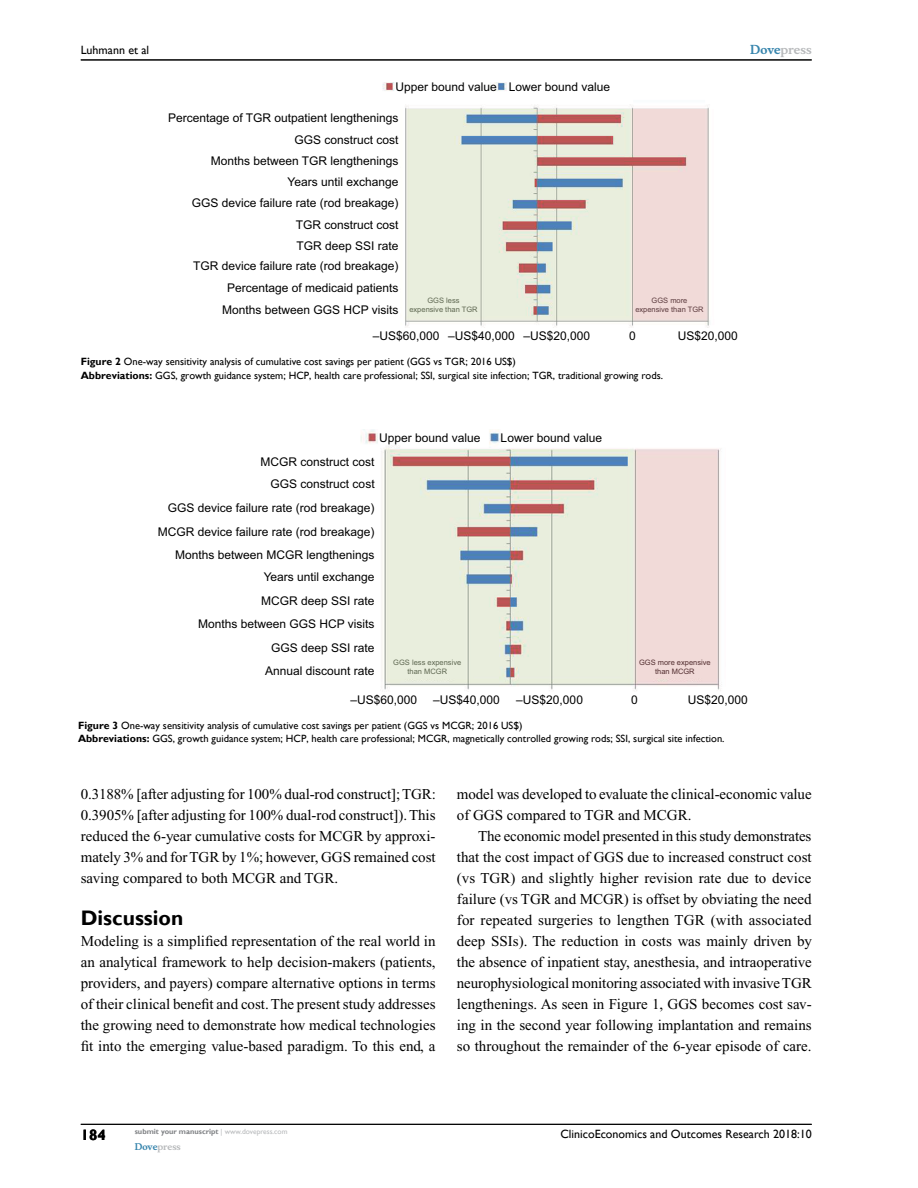
<style>
.page{position:relative;width:918px;height:1188px;background:#fff}
.page>*{position:absolute;margin:0;border:0;box-sizing:border-box;transform-origin:0 0}
.t1{font:700 21px "Gill Sans";color:#000}
.t2{font:15px/21px "Times New Roman";color:#000;text-align:justify}
.t3{font:700 15px "Gill Sans";color:#000}
.t4{font:12px "Arial";color:#000}
.t5{font:12px "Gill Sans";color:#000}
.t6{font:700 12px "Musee";color:#b8babc}
.t7{font:10.5px/13.5px "Gill Sans";color:#000}
.t8{font:700 9px "Musee";color:#b8babc}
.t9{font:7.5px/9px "Arial";color:#5f6852;text-align:center}
.t10{font:700 7.5px "Gill Sans";color:#808285}
.t11{font:7.5px/9px "Arial";color:#532f31;text-align:center}
.t12{font:7.5px/9px "Arial";color:#5d3c3f;text-align:center}
.s1{color:#3785ad}
.s2{font-weight:700}
.s3{font-weight:400;color:#b8babc}
</style>
<div class="page">
<hr style="left:81px;top:1124px;width:731px;height:1px;background:#000">
<hr style="left:81px;top:60px;width:731px;height:1px;background:#000">
<img style="left:383px;top:82px;width:327px;height:245px">
<img style="left:360px;top:429px;width:362px;height:262px">
<p class="t5" style="left:81px;top:43px;width:70px">Luhmann et al</p>
<p class="t6" style="left:750px;top:43px;width:63px"><span class="s1">Dove</span>press</p>
<p class="t4" style="left:395px;top:79px;width:216px">Upper bound value Lower bound value</p>
<p class="t4" style="left:168px;top:110px;width:232px">Percentage of TGR outpatient lengthenings</p>
<p class="t4" style="left:295px;top:132px;width:106px">GGS construct cost</p>
<p class="t4" style="left:211px;top:153px;width:189px">Months between TGR lengthenings</p>
<p class="t4" style="left:288px;top:174px;width:112px">Years until exchange</p>
<p class="t4" style="left:192px;top:195px;width:208px">GGS device failure rate (rod breakage)</p>
<p class="t4" style="left:296px;top:217px;width:104px">TGR construct cost</p>
<p class="t4" style="left:297px;top:238px;width:104px">TGR deep SSI rate</p>
<p class="t4" style="left:193px;top:258px;width:207px">TGR device failure rate (rod breakage)</p>
<p class="t4" style="left:227px;top:280px;width:173px">Percentage of medicaid patients</p>
<p class="t4" style="left:222px;top:302px;width:178px">Months between GGS HCP visits</p>
<p class="t9" style="left:409px;top:296px;width:70px">GGS less<br>expensive than TGR</p>
<p class="t12" style="left:635px;top:296px;width:70px">GGS more expensive than TGR</p>
<p class="t4" style="left:373px;top:328px;width:68px">–US$60,000</p>
<p class="t4" style="left:448px;top:328px;width:144px">–US$40,000 –US$20,000</p>
<p class="t4" style="left:629px;top:328px;width:8px">0</p>
<p class="t4" style="left:678px;top:328px;width:62px">US$20,000</p>
<p class="t7" style="left:81px;top:355px;width:584px"><span class="s2">Figure 2</span> One-way sensitivity analysis of cumulative cost savings per patient (GGS vs TGR; 2016 US$)<br><span class="s2">Abbreviations:</span> GGS, growth guidance system; HCP, health care professional; SSI, surgical site infection; TGR, traditional growing rods.</p>
<p class="t4" style="left:379px;top:429px;width:103px">Upper bound value</p>
<p class="t4" style="left:501px;top:429px;width:103px">Lower bound value</p>
<p class="t4" style="left:261px;top:454px;width:116px">MCGR construct cost</p>
<p class="t4" style="left:271px;top:476px;width:106px">GGS construct cost</p>
<p class="t4" style="left:168px;top:500px;width:208px">GGS device failure rate (rod breakage)</p>
<p class="t4" style="left:158px;top:524px;width:218px">MCGR device failure rate (rod breakage)</p>
<p class="t4" style="left:175px;top:547px;width:201px">Months between MCGR lengthenings</p>
<p class="t4" style="left:264px;top:569px;width:112px">Years until exchange</p>
<p class="t4" style="left:261px;top:593px;width:115px">MCGR deep SSI rate</p>
<p class="t4" style="left:198px;top:616px;width:178px">Months between GGS HCP visits</p>
<p class="t4" style="left:271px;top:640px;width:105px">GGS deep SSI rate</p>
<p class="t9" style="left:393px;top:658px;width:69px">GGS less expensive than MCGR</p>
<p class="t11" style="left:639px;top:658px;width:73px">GGS more expensive than MCGR</p>
<p class="t4" style="left:265px;top:663px;width:111px">Annual discount rate</p>
<p class="t4" style="left:351px;top:692px;width:68px">–US$60,000</p>
<p class="t4" style="left:433px;top:692px;width:68px">–US$40,000</p>
<p class="t4" style="left:516px;top:692px;width:68px">–US$20,000</p>
<p class="t4" style="left:631px;top:692px;width:8px">0</p>
<p class="t4" style="left:688px;top:692px;width:62px">US$20,000</p>
<p class="t7" style="left:78px;top:719px;width:648px"><span class="s2">Figure 3</span> One-way sensitivity analysis of cumulative cost savings per patient (GGS vs MCGR; 2016 US$)<br><span class="s2">Abbreviations:</span> GGS, growth guidance system; HCP, health care professional; MCGR, magnetically controlled growing rods; SSI, surgical site infection.</p>
<p class="t2" style="left:81px;top:783px;width:357px">0.3188% [after adjusting for 100% dual-rod construct]; TGR:<br>0.3905% [after adjusting for 100% dual-rod construct]). This reduced the 6-year cumulative costs for MCGR by approxi&shy;mately 3% and for TGR by 1%; however, GGS remained cost saving compared to both MCGR and TGR.</p>
<h1 class="t1" style="left:81px;top:905px;width:104px">Discussion</h1>
<p class="t2" style="left:81px;top:930px;width:356px">Modeling is a simplified representation of the real world in an analytical framework to help decision-makers (patients, providers, and payers) compare alternative options in terms of their clinical benefit and cost. The present study addresses the growing need to demonstrate how medical technologies fit into the emerging value-based paradigm. To this end, a</p>
<p class="t2" style="left:457px;top:783px;width:356px">model was developed to evaluate the clinical-economic value of GGS compared to TGR and MCGR.</p>
<p class="t2" style="left:457px;top:825px;width:357px;text-indent:21px">The economic model presented in this study demonstrates that the cost impact of GGS due to increased construct cost (vs TGR) and slightly higher revision rate due to device failure (vs TGR and MCGR) is offset by obviating the need for repeated surgeries to lengthen TGR (with associated deep SSIs). The reduction in costs was mainly driven by the absence of inpatient stay, anesthesia, and intraoperative neurophysiological monitoring associated with invasive TGR lengthenings. As seen in Figure 1, GGS becomes cost sav&shy;ing in the second year following implantation and remains so throughout the remainder of the 6-year episode of care.</p>
<p class="t3" style="left:81px;top:1126px;width:26px">184</p>
<p class="t10" style="left:135px;top:1127px;width:154px">submit your manuscript <span class="s3">| www.dovepress.com</span></p>
<p class="t8" style="left:135px;top:1141px;width:48px"><span class="s1">Dove</span>press</p>
<p class="t5" style="left:560px;top:1127px;width:253px">ClinicoEconomics and Outcomes Research 2018:10</p>
</div>
